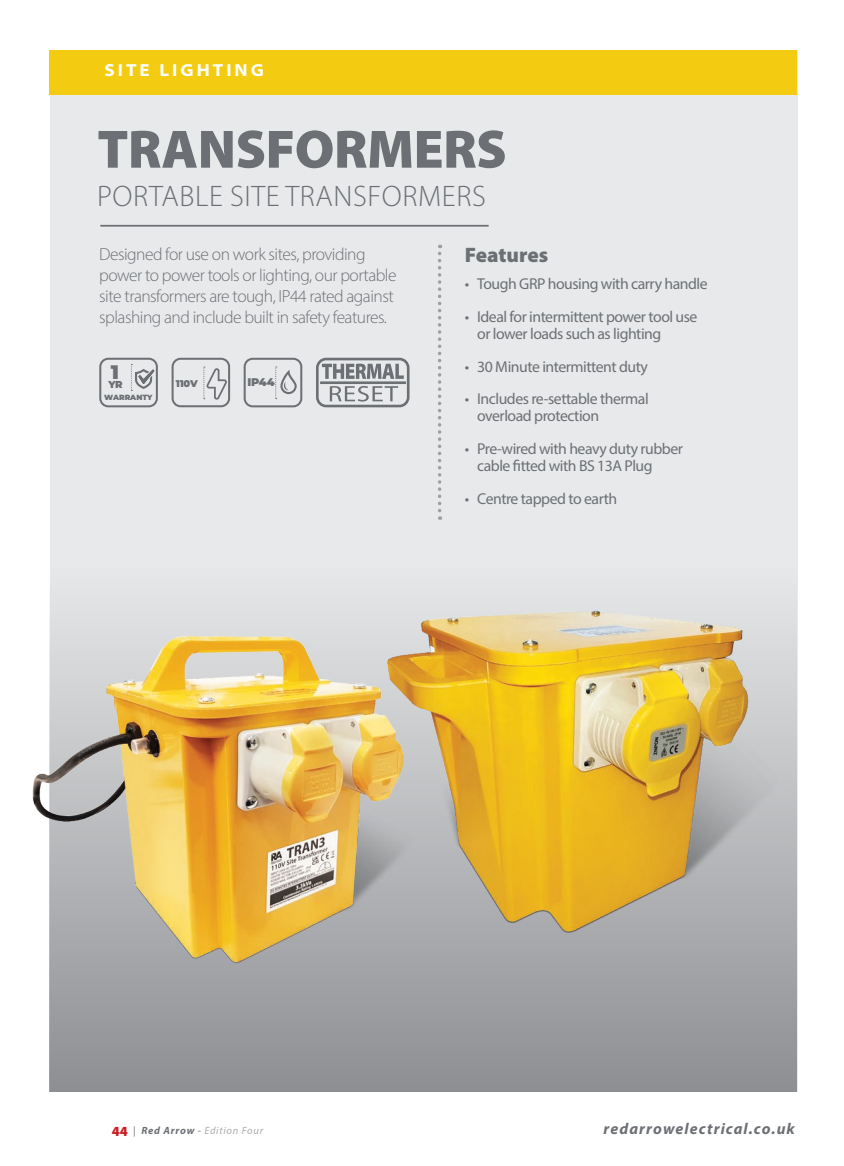
<style>
.page{position:relative;width:844px;height:1166px;background:#fff}
.page>*{position:absolute;margin:0;border:0;box-sizing:border-box;transform-origin:0 0}
.t1{font:900 54.43px "Myriad Pro";letter-spacing:-.01em;color:#6c7075}
.t2{font:300 29.75px "Myriad Pro";letter-spacing:.02em;color:#6c7075}
.t3{font:900 21px "Myriad Pro";color:#6c7075}
.t4{font:900 19.6px "Montserrat";color:#6c7075}
.t5{font:300 17.5px/21px "Myriad Pro";letter-spacing:-.03em;color:#6c7075}
.t6{font:700 semi-expanded 17.5px "Myriad Pro";letter-spacing:.175em;color:#fff}
.t7{font:15.75px/17.5px "Myriad Pro";letter-spacing:-.03em;color:#6c7075}
.t8{font:italic 700 15.75px "Myriad Pro";letter-spacing:.07em;color:#6c7075}
.t9{font:900 11.2px "Montserrat";color:#6c7075}
.t10{font:italic 10.5px "Myriad Pro";letter-spacing:.07em;color:#a9aaad}
.t11{font:900 9.97px "Montserrat";color:#6c7075}
.t12{font:900 9.8px "Montserrat";color:#6c7075}
.t13{font:900 7.52px "Montserrat";letter-spacing:-.005em;color:#6c7075}
.s1{font-weight:900;font-style:normal;font-size:14px;color:#c82026}
.s2{color:#6c7075}
.s3{font-weight:700;color:#6c7075}
</style>
<div class="page">
<div style="left:50px;top:50px;width:747px;height:1041px;background:#e8e9ea"></div>
<div style="left:50px;top:567px;width:746px;height:524px;background:linear-gradient(to bottom,#e7e8e9,#8d8f93)"></div>
<hr style="left:100px;top:225px;width:388px;height:2px;background:#6c7075">
<div style="left:50px;top:50px;width:746px;height:45px;background:#f3cc12"></div>
<img style="left:32px;top:496px;width:746px;height:553px">
<div style="left:244px;top:358px;width:58px;height:49px;border:2px solid #6c7075;border-radius:8px"></div>
<svg style="left:275px;top:367px;width:21px;height:32px"></svg>
<div style="left:171px;top:358px;width:59px;height:49px;border:2px solid #6c7075;border-radius:8px"></div>
<svg style="left:203px;top:367px;width:24px;height:33px"></svg>
<div style="left:99px;top:358px;width:59px;height:49px;border:2px solid #6c7075;border-radius:8px"></div>
<svg style="left:131px;top:364px;width:23px;height:27px"></svg>
<svg style="left:330px;top:386px;width:68px;height:15px"></svg>
<svg style="left:322px;top:364px;width:81px;height:15px"></svg>
<hr style="left:320px;top:381px;width:86px;height:3px;background:#6c7075">
<div style="left:316px;top:358px;width:93px;height:49px;border:3px solid #6c7075;border-radius:9px"></div>
<svg style="left:438px;top:245px;width:3px;height:275px"></svg>
<p class="t6" style="left:104px;top:59px;width:161px">SITE LIGHTING</p>
<h1 class="t1" style="left:97px;top:113px;width:411px">TRANSFORMERS</h1>
<h2 class="t2" style="left:97px;top:178px;width:390px">PORTABLE SITE TRANSFORMERS</h2>
<p class="t5" style="left:99px;top:243px;width:299px">Designed for use on work sites, providing power to power tools or lighting, our portable site transformers are tough, IP44 rated against splashing and include built in safety features.</p>
<p class="t4" style="left:111px;top:357px;width:10px">1</p>
<p class="t11" style="left:108px;top:377px;width:16px">YR</p>
<p class="t13" style="left:104px;top:392px;width:50px">WARRANTY</p>
<p class="t12" style="left:176px;top:376px;width:24px">110V</p>
<p class="t9" style="left:247px;top:374px;width:29px">IP44</p>
<h3 class="t3" style="left:465px;top:241px;width:85px">Features</h3>
<p class="t7" style="left:465px;top:275px;width:244px">• Tough GRP housing with carry handle</p>
<p class="t7" style="left:477px;top:307px;width:222px;text-indent:-12px">• Ideal for intermittent power tool use or lower loads such as lighting</p>
<p class="t7" style="left:465px;top:357px;width:184px">• 30 Minute intermittent duty</p>
<p class="t7" style="left:477px;top:390px;width:173px;text-indent:-12px">• Includes re-settable thermal overload protection</p>
<p class="t7" style="left:477px;top:439px;width:207px;text-indent:-12px">• Pre-wired with heavy duty rubber cable fitted with BS 13A Plug</p>
<p class="t7" style="left:465px;top:489px;width:154px">• Centre tapped to earth</p>
<p class="t10" style="left:112px;top:1124px;width:153px"><span class="s1">44</span> <span class="s2">|</span> <span class="s3">Red Arrow</span> <span class="s2">-</span> Edition Four</p>
<p class="t8" style="left:603px;top:1118px;width:193px">redarrowelectrical.co.uk</p>
</div>
